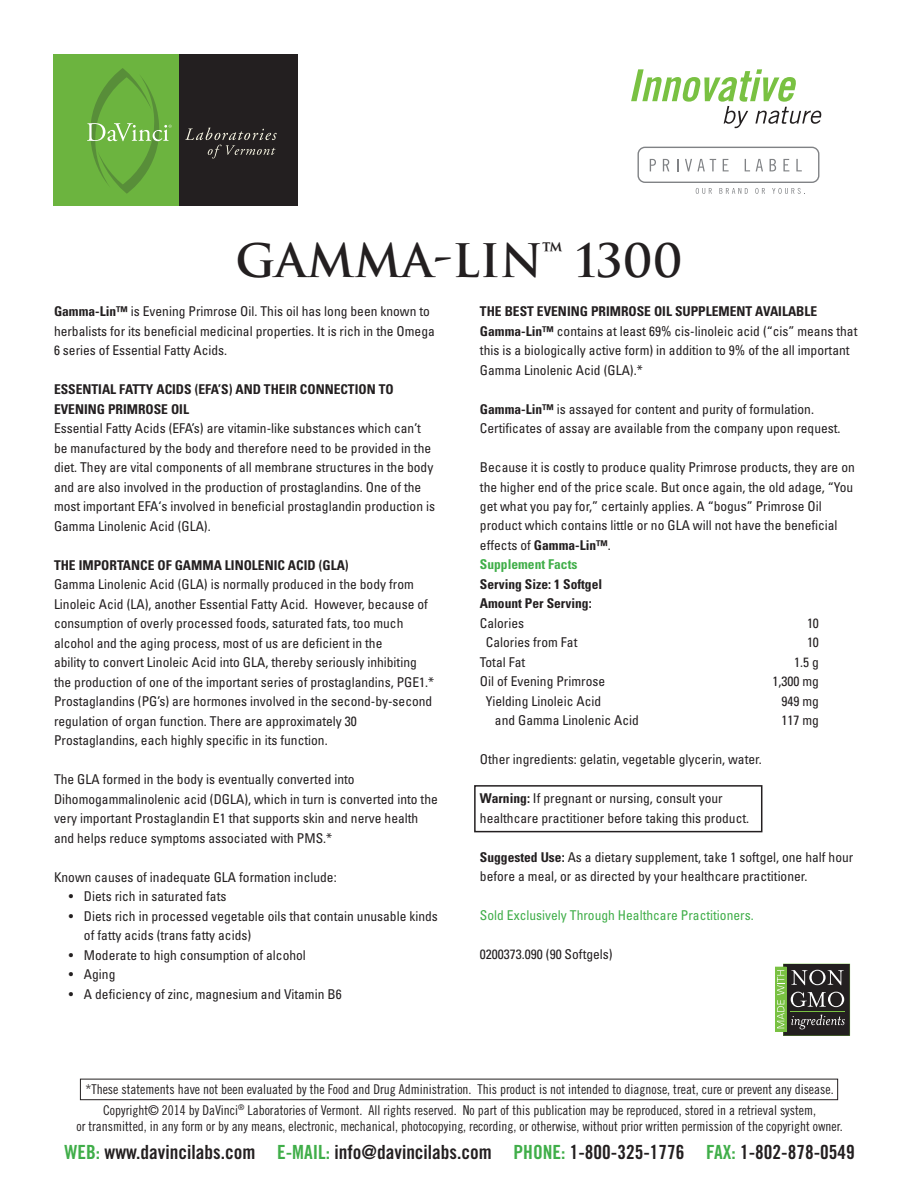
<style>
.page{position:relative;width:918px;height:1188px;background:#fff}
.page>*{position:absolute;margin:0;border:0;box-sizing:border-box;transform-origin:0 0}
.t1{font:700 45px "Trajan";color:#231f20}
.t2{font:19.5px "Trade Gothic Bold Cond Twenty";color:#231f20}
.t3{font:condensed 13.5px/19.5px "Univers";color:#231f20}
.t4{font:13.5px/20.9px "Trade Gothic Cond Eighteen";color:#231f20;text-align:center}
.t5{font:700 condensed 13.5px/19.5px "Univers";color:#231f20}
.t6{font:condensed 13.5px "Univers";color:#40ae49}
.s1{font-weight:700}
.s2{font-weight:700;color:#40ae49}
.s3{color:#40ae49}
</style>
<div class="page">
<div style="left:80px;top:1079px;width:758px;height:21px;border:1px solid #231f20"></div>
<div style="left:474px;top:785px;width:288px;height:47px;border:2px solid #231f20"></div>
<div style="left:638px;top:147px;width:181px;height:36px;border:1px solid #808285;border-radius:7px"></div>
<svg style="left:650px;top:159px;width:6px;height:12px"></svg>
<svg style="left:663px;top:159px;width:6px;height:12px"></svg>
<svg style="left:677px;top:159px;width:1px;height:12px"></svg>
<svg style="left:685px;top:159px;width:31px;height:12px"></svg>
<svg style="left:723px;top:159px;width:6px;height:12px"></svg>
<svg style="left:745px;top:159px;width:5px;height:12px"></svg>
<svg style="left:756px;top:159px;width:7px;height:12px"></svg>
<svg style="left:770px;top:159px;width:6px;height:12px"></svg>
<svg style="left:783px;top:159px;width:6px;height:12px"></svg>
<svg style="left:796px;top:159px;width:6px;height:12px"></svg>
<svg style="left:696px;top:188px;width:16px;height:6px"></svg>
<svg style="left:719px;top:188px;width:29px;height:6px"></svg>
<svg style="left:755px;top:188px;width:10px;height:6px"></svg>
<svg style="left:772px;top:188px;width:33px;height:6px"></svg>
<div style="left:53px;top:54px;width:126px;height:152px;background:#6cb43f"></div>
<div style="left:179px;top:54px;width:118px;height:152px;background:#231f20"></div>
<svg style="left:87px;top:68px;width:85px;height:126px"></svg>
<svg style="left:185px;top:128px;width:92px;height:31px"></svg>
<svg style="left:631px;top:69px;width:191px;height:59px"></svg>
<svg style="left:775px;top:964px;width:75px;height:72px;background:#4b5242"></svg>
<hr style="left:790px;top:1011px;width:55px;height:1px;background:#79c142">
<h1 class="t1" style="left:235px;top:233px;width:449px">GAMMA-LIN<sup>™</sup> 1300</h1>
<p class="t3" style="left:54px;top:301px;width:382px"><span class="s1">Gamma-Lin™</span> is Evening Primrose Oil. This oil has long been known to herbalists for its beneficial medicinal properties. It is rich in the Omega<br>6 series of Essential Fatty Acids.</p>
<p class="t5" style="left:54px;top:379px;width:341px">ESSENTIAL FATTY ACIDS (EFA’S) AND THEIR CONNECTION TO<br>EVENING PRIMROSE OIL</p>
<p class="t3" style="left:54px;top:418px;width:383px">Essential Fatty Acids (EFA’s) are vitamin-like substances which can’t be manufactured by the body and therefore need to be provided in the diet. They are vital components of all membrane structures in the body and are also involved in the production of prostaglandins. One of the most important EFA‘s involved in beneficial prostaglandin production is Gamma Linolenic Acid (GLA).</p>
<p class="t5" style="left:54px;top:555px;width:296px">THE IMPORTANCE OF GAMMA LINOLENIC ACID (GLA)</p>
<p class="t3" style="left:54px;top:574px;width:382px">Gamma Linolenic Acid (GLA) is normally produced in the body from Linoleic Acid (LA), another Essential Fatty Acid. However, because of consumption of overly processed foods, saturated fats, too much alcohol and the aging process, most of us are deficient in the<br>ability to convert Linoleic Acid into GLA, thereby seriously inhibiting the production of one of the important series of prostaglandins, PGE1.* Prostaglandins (PG’s) are hormones involved in the second-by-second regulation of organ function. There are approximately 30<br>Prostaglandins, each highly specific in its function.</p>
<p class="t3" style="left:54px;top:769px;width:385px">The GLA formed in the body is eventually converted into Dihomogammalinolenic acid (DGLA), which in turn is converted into the very important Prostaglandin E1 that supports skin and nerve health and helps reduce symptoms associated with PMS.*</p>
<p class="t3" style="left:54px;top:867px;width:284px">Known causes of inadequate GLA formation include:</p>
<p class="t3" style="left:69px;top:886px;width:159px">• Diets rich in saturated fats</p>
<p class="t3" style="left:84px;top:906px;width:355px;text-indent:-15px">• Diets rich in processed vegetable oils that contain unusable kinds of fatty acids (trans fatty acids)</p>
<p class="t3" style="left:69px;top:945px;width:238px">• Moderate to high consumption of alcohol</p>
<p class="t3" style="left:69px;top:964px;width:48px">• Aging</p>
<p class="t3" style="left:69px;top:984px;width:274px">• A deficiency of zinc, magnesium and Vitamin B6</p>
<p class="t3" style="left:480px;top:301px;width:379px"><span class="s1">THE BEST EVENING PRIMROSE OIL SUPPLEMENT AVAILABLE Gamma-Lin™</span> contains at least 69% cis-linoleic acid (“cis” means that this is a biologically active form) in addition to 9% of the all important Gamma Linolenic Acid (GLA).*</p>
<p class="t3" style="left:480px;top:399px;width:362px"><span class="s1">Gamma-Lin™</span> is assayed for content and purity of formulation.<br>Certificates of assay are available from the company upon request.</p>
<p class="t3" style="left:480px;top:457px;width:376px">Because it is costly to produce quality Primrose products, they are on the higher end of the price scale. But once again, the old adage, “You get what you pay for,” certainly applies. A “bogus” Primrose Oil product which contains little or no GLA will not have the beneficial effects of <span class="s1">Gamma-Lin™</span>.<br><span class="s2">Supplement Facts</span></p>
<p class="t5" style="left:480px;top:574px;width:124px">Serving Size: 1 Softgel<br>Amount Per Serving:</p>
<p class="t3" style="left:480px;top:613px;width:46px">Calories</p>
<p class="t3" style="left:807px;top:613px;width:13px">10</p>
<p class="t3" style="left:486px;top:633px;width:93px">Calories from Fat</p>
<p class="t3" style="left:807px;top:633px;width:13px">10</p>
<p class="t3" style="left:480px;top:652px;width:47px">Total Fat</p>
<p class="t3" style="left:794px;top:652px;width:26px">1.5 g</p>
<p class="t3" style="left:480px;top:672px;width:127px">Oil of Evening Primrose</p>
<p class="t3" style="left:773px;top:672px;width:48px">1,300 mg</p>
<p class="t3" style="left:486px;top:691px;width:117px">Yielding Linoleic Acid</p>
<p class="t3" style="left:782px;top:691px;width:39px">949 mg</p>
<p class="t3" style="left:495px;top:711px;width:145px">and Gamma Linolenic Acid</p>
<p class="t3" style="left:782px;top:711px;width:39px">117 mg</p>
<p class="t3" style="left:480px;top:750px;width:283px">Other ingredients: gelatin, vegetable glycerin, water.</p>
<p class="t3" style="left:480px;top:789px;width:271px"><span class="s1">Warning:</span> If pregnant or nursing, consult your healthcare practitioner before taking this product.</p>
<p class="t3" style="left:480px;top:847px;width:375px"><span class="s1">Suggested Use:</span> As a dietary supplement, take 1 softgel, one half hour before a meal, or as directed by your healthcare practitioner.</p>
<p class="t6" style="left:480px;top:907px;width:275px">Sold Exclusively Through Healthcare Practitioners.</p>
<p class="t3" style="left:480px;top:945px;width:134px">0200373.090 (90 Softgels)</p>
<p class="t4" style="left:86px;top:1078px;width:750px">*These statements have not been evaluated by the Food and Drug Administration. This product is not intended to diagnose, treat, cure or prevent any disease.<br>Copyright© 2014 by DaVinci<sup>®</sup> Laboratories of Vermont. All rights reserved. No part of this publication may be reproduced, stored in a retrieval system,</p>
<p class="t4" style="left:76px;top:1116px;width:768px">or transmitted, in any form or by any means, electronic, mechanical, photocopying, recording, or otherwise, without prior written permission of the copyright owner.</p>
<h2 class="t2" style="left:64px;top:1140px;width:792px"><span class="s3">WEB:</span> www.davincilabs.com <span class="s3">E-MAIL:</span> info@davincilabs.com <span class="s3">PHONE:</span> 1-800-325-1776 <span class="s3">FAX:</span> 1-802-878-0549</h2>
</div>
